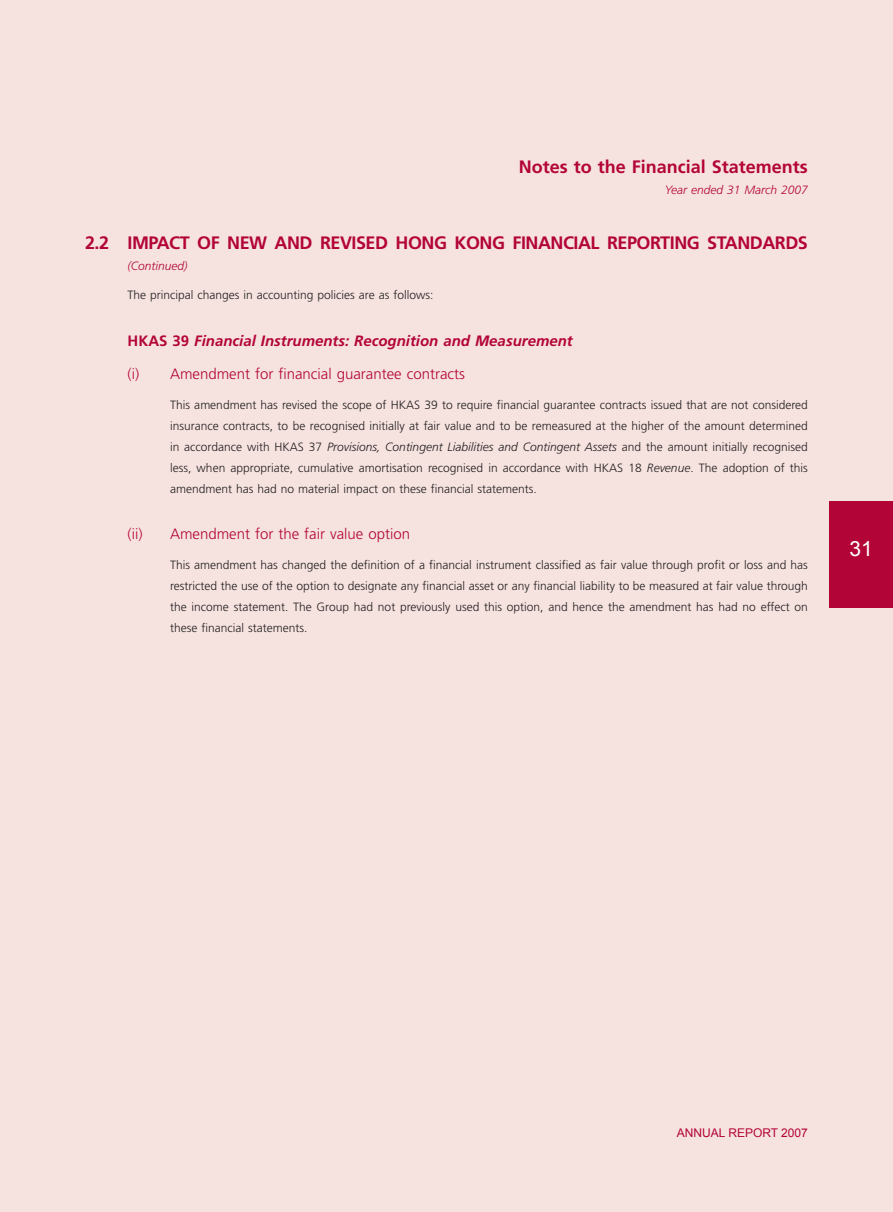
<style>
.page{position:relative;width:893px;height:1212px;background:#f6e3e0}
.page>*{position:absolute;margin:0;border:0;box-sizing:border-box;transform-origin:0 0}
.t1{font:21px "Arial";color:#fff}
.t2{font:700 18px "Frutiger LT Std";letter-spacing:-.025em;color:#b30437}
.t3{font:700 18px "Frutiger LT Std";color:#b30437}
.t4{font:300 15px "Frutiger LT Std";color:#b30437}
.t5{font:italic 700 15px "Frutiger LT Std";color:#b30437}
.t6{font:300 12px/21px "Frutiger LT Std";color:#231f20;text-align:justify}
.t7{font:italic 300 12px "Frutiger LT Std";color:#b30437}
.t8{font:12px "Arial";color:#b30437}
.s1{font-style:normal}
.s2{font-style:italic}
</style>
<div class="page">
<div style="left:829px;top:502px;width:64px;height:106px;background:#b30437"></div>
<h2 class="t3" style="left:519px;top:160px;width:291px">Notes to the Financial Statements</h2>
<p class="t7" style="left:665px;top:185px;width:145px">Year ended 31 March 2007</p>
<h2 class="t2" style="left:85px;top:235px;width:724px">2.2 IMPACT OF NEW AND REVISED HONG KONG FINANCIAL REPORTING STANDARDS</h2>
<p class="t7" style="left:128px;top:261px;width:62px">(Continued)</p>
<p class="t6" style="left:128px;top:286px;width:307px">The principal changes in accounting policies are as follows:</p>
<p class="t5" style="left:128px;top:334px;width:447px"><span class="s1">HKAS 39</span> Financial Instruments: Recognition and Measurement</p>
<p class="t4" style="left:128px;top:368px;width:339px">(i) Amendment for financial guarantee contracts</p>
<p class="t6" style="left:170px;top:395px;width:639px">This amendment has revised the scope of HKAS 39 to require financial guarantee contracts issued that are not considered insurance contracts, to be recognised initially at fair value and to be remeasured at the higher of the amount determined in accordance with HKAS 37 <span class="s2">Provisions, Contingent Liabilities and Contingent Assets</span> and the amount initially recognised less, when appropriate, cumulative amortisation recognised in accordance with HKAS 18 <span class="s2">Revenue</span>. The adoption of this amendment has had no material impact on these financial statements.</p>
<p class="t4" style="left:128px;top:528px;width:16px">(ii)</p>
<p class="t4" style="left:170px;top:528px;width:242px">Amendment for the fair value option</p>
<p class="t6" style="left:170px;top:555px;width:639px">This amendment has changed the definition of a financial instrument classified as fair value through profit or loss and has restricted the use of the option to designate any financial asset or any financial liability to be measured at fair value through the income statement. The Group had not previously used this option, and hence the amendment has had no effect on these financial statements.</p>
<h1 class="t1" style="left:849px;top:537px;width:25px">31</h1>
<p class="t8" style="left:677px;top:1126px;width:133px">ANNUAL REPORT 2007</p>
</div>
